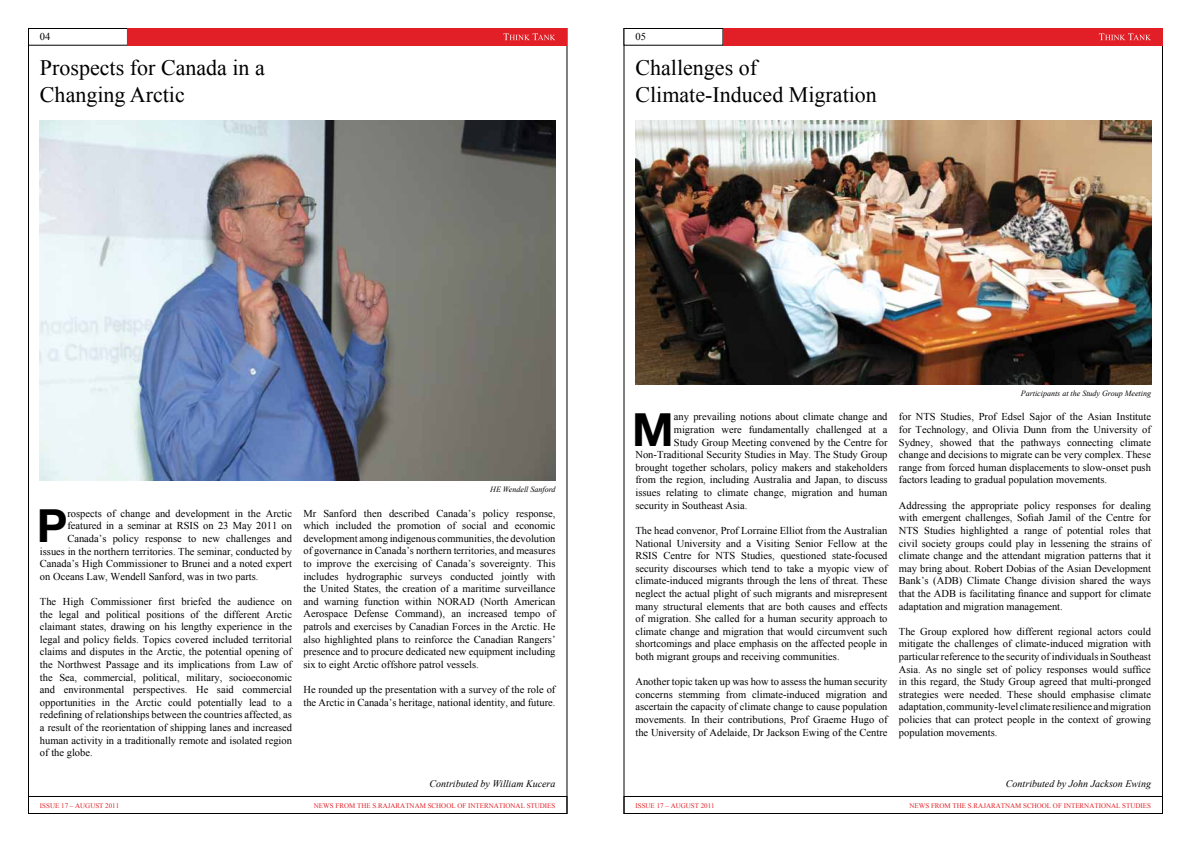
<style>
.page{position:relative;width:1191px;height:842px;background:#fff}
.page>*{position:absolute;margin:0;border:0;box-sizing:border-box;transform-origin:0 0}
.t1{font:700 45.8px "Helvetica Neue";color:#000}
.t2{font:22px/26.4px "Times New Roman";color:#000}
.t3{font:10.5px/12.6px "Times New Roman";color:#000;text-align:justify}
.t4{font:italic 10px "Times New Roman";color:#000}
.t5{font:italic 8px "Times New Roman";color:#000}
.t6{font:7px "Times New Roman";color:#e21f26}
</style>
<div class="page">
<div style="left:28px;top:796px;width:539px;height:18px;border:1px solid #000"></div>
<div style="left:28px;top:28px;width:100px;height:17px;border:1px solid #000"></div>
<div style="left:128px;top:28px;width:439px;height:17px;background:#e21f26"></div>
<div style="left:624px;top:28px;width:99px;height:17px;border:1px solid #000"></div>
<div style="left:723px;top:28px;width:439px;height:17px;background:#e21f26"></div>
<div style="left:624px;top:796px;width:538px;height:18px;border:1px solid #000"></div>
<svg style="left:503px;top:33px;width:52px;height:7px"></svg>
<svg style="left:1098px;top:33px;width:53px;height:7px"></svg>
<img style="left:635px;top:120px;width:516px;height:264px">
<img style="left:40px;top:120px;width:515px;height:360px">
<p class="t3" style="left:40px;top:31px;width:12px">04</p>
<p class="t3" style="left:635px;top:31px;width:12px">05</p>
<h2 class="t2" style="left:40px;top:54px;width:226px">Prospects for Canada in a<br>Changing Arctic</h2>
<h2 class="t2" style="left:635px;top:54px;width:243px">Challenges of<br>Climate-Induced Migration</h2>
<h1 class="t1" style="left:37px;top:497px;width:32px">P</h1>
<p class="t3" style="left:67px;top:507px;width:226px">rospects of change and development in the Arctic</p>
<p class="t3" style="left:67px;top:519px;width:226px">featured in a seminar at RSIS on 23 May 2011 on</p>
<p class="t3" style="left:67px;top:532px;width:226px">Canada’s policy response to new challenges and</p>
<p class="t3" style="left:40px;top:545px;width:254px">issues in the northern territories. The seminar, conducted by</p>
<p class="t3" style="left:40px;top:557px;width:253px">Canada’s High Commissioner to Brunei and a noted expert</p>
<p class="t3" style="left:40px;top:570px;width:220px">on Oceans Law, Wendell Sanford, was in two parts.</p>
<p class="t3" style="left:40px;top:595px;width:254px">The High Commissioner first briefed the audience on the legal and political positions of the different Arctic claimant states, drawing on his lengthy experience in the legal and policy fields. Topics covered included territorial claims and disputes in the Arctic, the potential opening of the Northwest Passage and its implications from Law of the Sea, commercial, political, military, socioeconomic and environmental perspectives. He said commercial opportunities in the Arctic could potentially lead to a redefining of relationships between the countries affected, as a result of the reorientation of shipping lanes and increased human activity in a traditionally remote and isolated region of the globe.</p>
<p class="t5" style="left:490px;top:484px;width:67px">HE Wendell Sanford</p>
<p class="t3" style="left:303px;top:507px;width:254px">Mr Sanford then described Canada’s policy response, which included the promotion of social and economic development among indigenous communities, the devolution of governance in Canada’s northern territories, and measures to improve the exercising of Canada’s sovereignty. This includes hydrographic surveys conducted jointly with the United States, the creation of a maritime surveillance and warning function within NORAD (North American Aerospace Defense Command), an increased tempo of patrols and exercises by Canadian Forces in the Arctic. He also highlighted plans to reinforce the Canadian Rangers’ presence and to procure dedicated new equipment including six to eight Arctic offshore patrol vessels.</p>
<p class="t3" style="left:303px;top:683px;width:254px">He rounded up the presentation with a survey of the role of the Arctic in Canada’s heritage, national identity, and future.</p>
<p class="t4" style="left:429px;top:777px;width:127px">Contributed by William Kucera</p>
<h1 class="t1" style="left:632px;top:401px;width:43px">M</h1>
<p class="t3" style="left:674px;top:410px;width:215px">any prevailing notions about climate change and</p>
<p class="t3" style="left:674px;top:423px;width:215px">migration were fundamentally challenged at a</p>
<p class="t3" style="left:674px;top:436px;width:215px">Study Group Meeting convened by the Centre for</p>
<p class="t3" style="left:635px;top:448px;width:253px">Non-Traditional Security Studies in May. The Study Group</p>
<p class="t3" style="left:635px;top:461px;width:254px">brought together scholars, policy makers and stakeholders</p>
<p class="t3" style="left:635px;top:473px;width:253px">from the region, including Australia and Japan, to discuss</p>
<p class="t3" style="left:635px;top:486px;width:253px">issues relating to climate change, migration and human</p>
<p class="t3" style="left:635px;top:499px;width:113px">security in Southeast Asia.</p>
<p class="t3" style="left:635px;top:524px;width:254px">The head convenor, Prof Lorraine Elliot from the Australian National University and a Visiting Senior Fellow at the RSIS Centre for NTS Studies, questioned state-focused security discourses which tend to take a myopic view of climate-induced migrants through the lens of threat. These neglect the actual plight of such migrants and misrepresent many structural elements that are both causes and effects of migration. She called for a human security approach to climate change and migration that would circumvent such shortcomings and place emphasis on the affected people in both migrant groups and receiving communities.</p>
<p class="t3" style="left:635px;top:675px;width:254px">Another topic taken up was how to assess the human security concerns stemming from climate-induced migration and ascertain the capacity of climate change to cause population movements. In their contributions, Prof Graeme Hugo of the University of Adelaide, Dr Jackson Ewing of the Centre</p>
<p class="t5" style="left:1020px;top:388px;width:132px">Participants at the Study Group Meeting</p>
<p class="t3" style="left:899px;top:410px;width:254px">for NTS Studies, Prof Edsel Sajor of the Asian Institute for Technology, and Olivia Dunn from the University of Sydney, showed that the pathways connecting climate change and decisions to migrate can be very complex. These range from forced human displacements to slow-onset push factors leading to gradual population movements.</p>
<p class="t3" style="left:899px;top:499px;width:254px">Addressing the appropriate policy responses for dealing with emergent challenges, Sofiah Jamil of the Centre for NTS Studies highlighted a range of potential roles that civil society groups could play in lessening the strains of climate change and the attendant migration patterns that it may bring about. Robert Dobias of the Asian Development Bank’s (ADB) Climate Change division shared the ways that the ADB is facilitating finance and support for climate adaptation and migration management.</p>
<p class="t3" style="left:899px;top:625px;width:254px">The Group explored how different regional actors could mitigate the challenges of climate-induced migration with particular reference to the security of individuals in Southeast Asia. As no single set of policy responses would suffice in this regard, the Study Group agreed that multi-pronged strategies were needed. These should emphasise climate adaptation, community-level climate resilience and migration policies that can protect people in the context of growing population movements.</p>
<p class="t4" style="left:1006px;top:777px;width:146px">Contributed by John Jackson Ewing</p>
<p class="t6" style="left:314px;top:800px;width:243px">NEWS FROM THE S.RAJARATNAM SCHOOL OF INTERNATIONAL STUDIES</p>
<p class="t6" style="left:909px;top:800px;width:243px">NEWS FROM THE S.RAJARATNAM SCHOOL OF INTERNATIONAL STUDIES</p>
<p class="t6" style="left:40px;top:800px;width:81px">ISSUE 17 – AUGUST 2011</p>
<p class="t6" style="left:635px;top:800px;width:81px">ISSUE 17 – AUGUST 2011</p>
</div>
